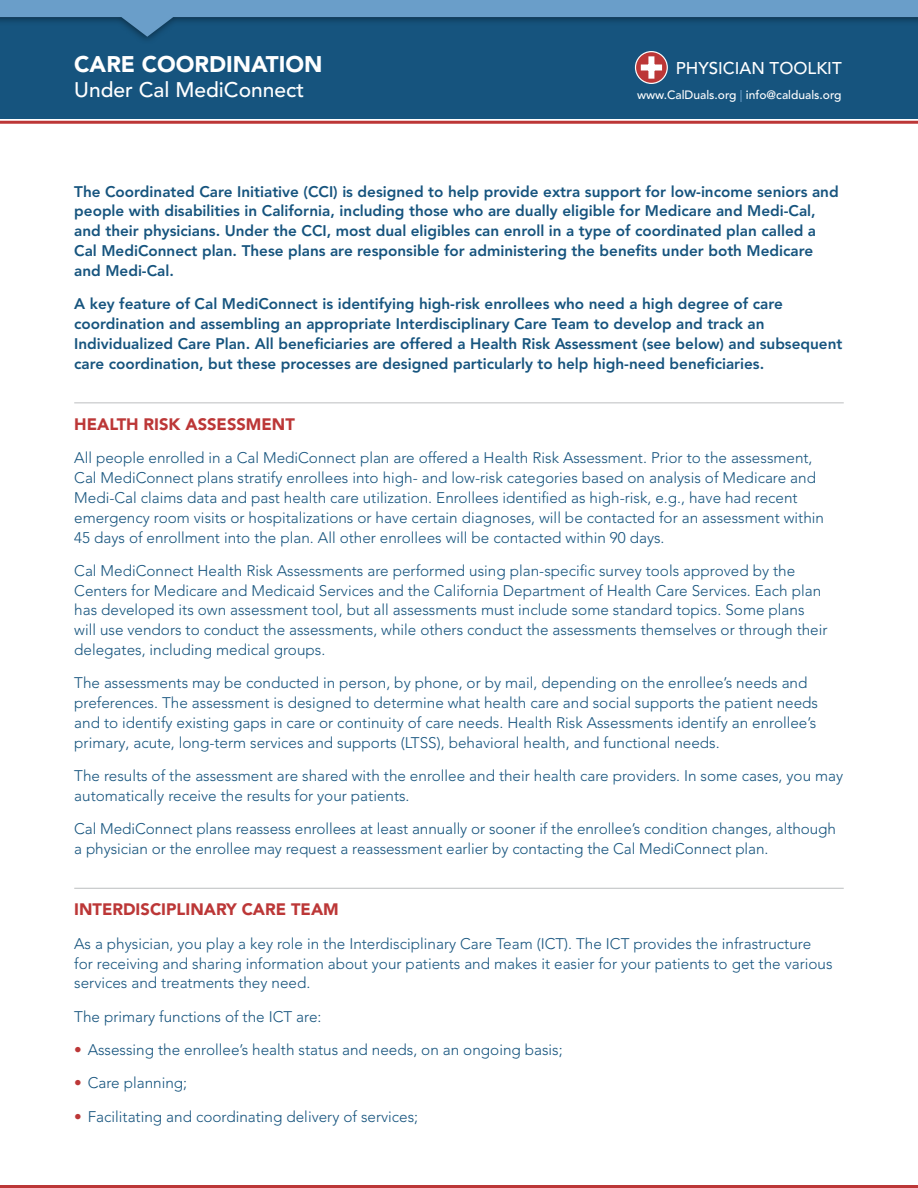
<style>
.page{position:relative;width:918px;height:1188px;background:#fff}
.page>*{position:absolute;margin:0;border:0;box-sizing:border-box;transform-origin:0 0}
.t1{font:900 22.5px "Avenir LT Pro";color:#fff}
.t2{font:500 21px "Avenir LT Pro";color:#fff}
.t3{font:500 16.95px "Avenir LT Pro";color:#fff}
.t4{font:900 16.5px "Avenir LT Pro";color:#bc3737}
.t5{font:300 15.3px/19.8px "Avenir LT Pro";color:#16547e}
.t6{font:800 15.3px/19.8px "Avenir LT Pro";color:#16547e}
.t7{font:500 12px "Avenir LT Pro";color:#fff}
.s1{color:#6a9ec9}
.s2{color:#bc3737}
</style>
<div class="page">
<div style="left:0;top:0;width:918px;height:119px;background:#16547e"></div>
<svg style="left:0;top:0;width:918px;height:37px"></svg>
<hr style="left:0;top:121px;width:918px;height:3px;background:#bc3737">
<hr style="left:0;top:1185px;width:918px;height:3px;background:#bc3737">
<svg style="left:636px;top:52px;width:31px;height:31px"></svg>
<div style="left:635px;top:51px;width:33px;height:33px;border:1px solid #fff;border-radius:50%"></div>
<div style="left:648px;top:56px;width:6px;height:23px;background:#fff"></div>
<div style="left:641px;top:65px;width:21px;height:6px;background:#fff"></div>
<hr style="left:74px;top:403px;width:770px;height:1px;background:#bcbec0">
<hr style="left:74px;top:888px;width:770px;height:1px;background:#bcbec0">
<h1 class="t1" style="left:74px;top:51px;width:250px">CARE COORDINATION</h1>
<h2 class="t2" style="left:74px;top:78px;width:231px">Under Cal MediConnect</h2>
<p class="t3" style="left:676px;top:58px;width:167px">PHYSICIAN TOOLKIT</p>
<p class="t7" style="left:637px;top:88px;width:206px">www.CalDuals.org <span class="s1">|</span> info@calduals.org</p>
<p class="t6" style="left:74px;top:182px;width:766px">The Coordinated Care Initiative (CCI) is designed to help provide extra support for low-income seniors and people with disabilities in California, including those who are dually eligible for Medicare and Medi-Cal, and their physicians. Under the CCI, most dual eligibles can enroll in a type of coordinated plan called a Cal MediConnect plan. These plans are responsible for administering the benefits under both Medicare and Medi-Cal.</p>
<p class="t6" style="left:74px;top:294px;width:770px">A key feature of Cal MediConnect is identifying high-risk enrollees who need a high degree of care coordination and assembling an appropriate Interdisciplinary Care Team to develop and track an Individualized Care Plan. All beneficiaries are offered a Health Risk Assessment (see below) and subsequent care coordination, but these processes are designed particularly to help high-need beneficiaries.</p>
<p class="t4" style="left:74px;top:414px;width:222px">HEALTH RISK ASSESSMENT</p>
<p class="t5" style="left:74px;top:448px;width:751px">All people enrolled in a Cal MediConnect plan are offered a Health Risk Assessment. Prior to the assessment, Cal MediConnect plans stratify enrollees into high- and low-risk categories based on analysis of Medicare and Medi-Cal claims data and past health care utilization. Enrollees identified as high-risk, e.g., have had recent emergency room visits or hospitalizations or have certain diagnoses, will be contacted for an assessment within 45 days of enrollment into the plan. All other enrollees will be contacted within 90 days.</p>
<p class="t5" style="left:74px;top:561px;width:755px">Cal MediConnect Health Risk Assessments are performed using plan-specific survey tools approved by the Centers for Medicare and Medicaid Services and the California Department of Health Care Services. Each plan has developed its own assessment tool, but all assessments must include some standard topics. Some plans will use vendors to conduct the assessments, while others conduct the assessments themselves or through their delegates, including medical groups.</p>
<p class="t5" style="left:74px;top:673px;width:745px">The assessments may be conducted in person, by phone, or by mail, depending on the enrollee’s needs and preferences. The assessment is designed to determine what health care and social supports the patient needs and to identify existing gaps in care or continuity of care needs. Health Risk Assessments identify an enrollee’s primary, acute, long-term services and supports (LTSS), behavioral health, and functional needs.</p>
<p class="t5" style="left:74px;top:766px;width:771px">The results of the assessment are shared with the enrollee and their health care providers. In some cases, you may automatically receive the results for your patients.</p>
<p class="t5" style="left:74px;top:819px;width:763px">Cal MediConnect plans reassess enrollees at least annually or sooner if the enrollee’s condition changes, although a physician or the enrollee may request a reassessment earlier by contacting the Cal MediConnect plan.</p>
<p class="t4" style="left:74px;top:900px;width:266px">INTERDISCIPLINARY CARE TEAM</p>
<p class="t5" style="left:74px;top:934px;width:760px">As a physician, you play a key role in the Interdisciplinary Care Team (ICT). The ICT provides the infrastructure for receiving and sharing information about your patients and makes it easier for your patients to get the various services and treatments they need.</p>
<p class="t5" style="left:74px;top:1006px;width:249px">The primary functions of the ICT are:</p>
<p class="t5" style="left:74px;top:1040px;width:490px"><span class="s2">•</span> Assessing the enrollee’s health status and needs, on an ongoing basis;</p>
<p class="t5" style="left:74px;top:1073px;width:114px"><span class="s2">•</span> Care planning;</p>
<p class="t5" style="left:74px;top:1106px;width:346px"><span class="s2">•</span> Facilitating and coordinating delivery of services;</p>
</div>
